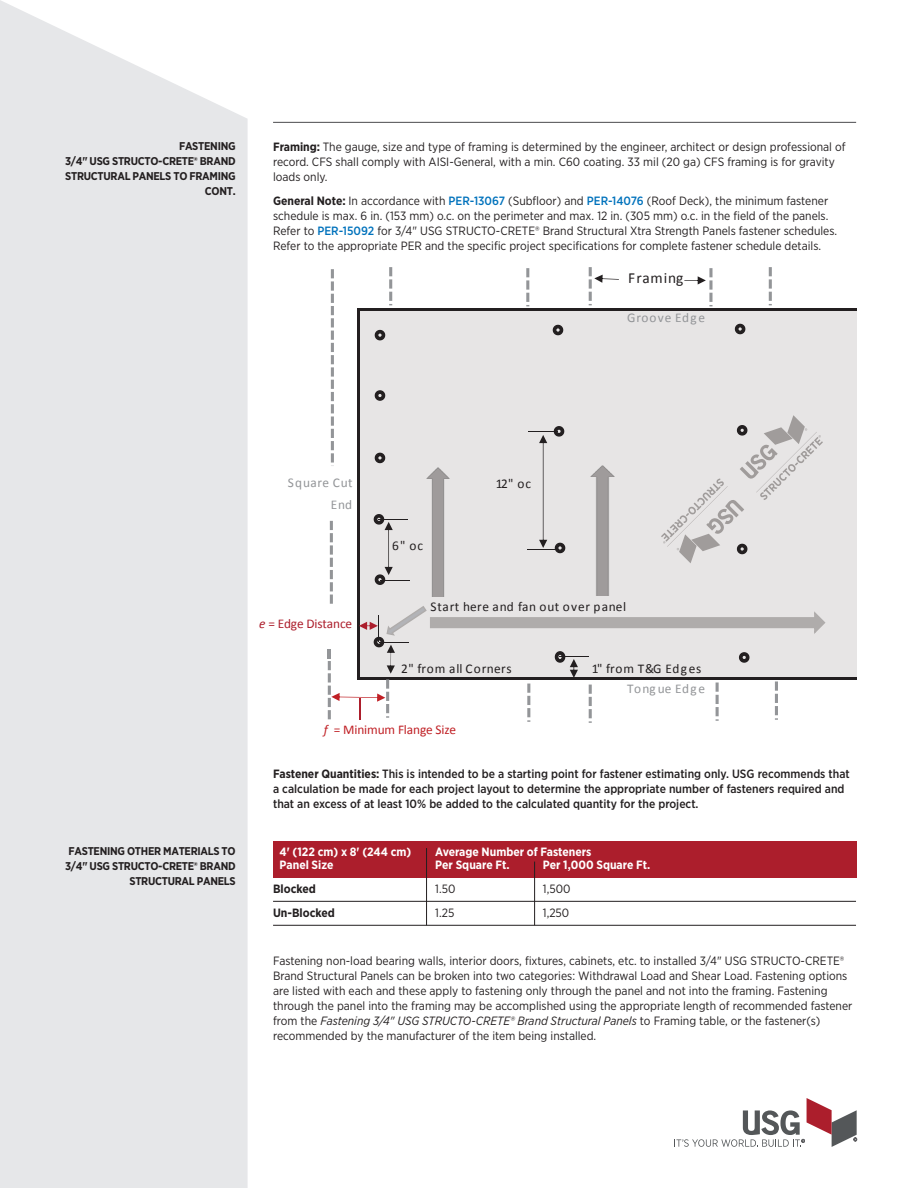
<style>
.page{position:relative;width:918px;height:1188px;background:#fff}
.page>*{position:absolute;margin:0;border:0;box-sizing:border-box;transform-origin:0 0}
.t1{font:15.45px "Calibri";letter-spacing:.05em;color:#231f20}
.t2{font:13.35px "Calibri";letter-spacing:.04em;color:#231f20}
.t3{font:13.35px "Calibri";letter-spacing:.06em;color:#939598}
.t4{font:13.35px "Calibri";letter-spacing:-.01em;color:#c02025}
.t5{font:13.35px "Calibri";letter-spacing:-.01em;color:#ac1e2c}
.t6{font:13.35px "Calibri";letter-spacing:.085em;color:#939598}
.t7{font:12px/15px "Gotham Narrow";color:#231f20}
.t8{font:500 12px/15px "Gotham Narrow";color:#231f20}
.t9{font:700 12px "Gotham Narrow";color:#fff}
.t10{font:700 12px "Gotham Narrow";color:#231f20}
.t11{font:700 11.25px/15px "Gotham Narrow";letter-spacing:-.025em;color:#231f20;text-align:right}
.s1{font-weight:700}
.s2{font-weight:500;color:#0072bc}
.s3{font-style:italic}
</style>
<div class="page">
<div style="left:273px;top:841px;width:584px;height:36px;background:#ac1e2c"></div>
<svg style="left:674px;top:1098px;width:183px;height:49px"></svg>
<div style="left:0;top:0;width:248px;height:1188px;background:#e6e7e9"></div>
<hr style="left:273px;top:122px;width:583px;height:1px;background:#5f5f62">
<div style="left:358px;top:310px;width:499px;height:368px;background:#e7e5e5"></div>
<hr style="left:358px;top:308px;width:499px;height:2px;background:#231f20">
<hr style="left:357px;top:678px;width:500px;height:2px;background:#231f20">
<hr style="left:273px;top:901px;width:583px;height:1px;background:#231f20">
<hr style="left:273px;top:925px;width:583px;height:1px;background:#231f20">
<hr style="left:426px;top:848px;width:1px;height:77px;background:#231f20">
<hr style="left:534px;top:862px;width:1px;height:63px;background:#231f20">
<svg style="left:328px;top:267px;width:498px;height:456px"></svg>
<p class="t11" style="left:65px;top:139px;width:172px">FASTENING<br>3/4" USG STRUCTO-CRETE® BRAND<br>STRUCTURAL PANELS TO FRAMING<br>CONT.</p>
<p class="t7" style="left:273px;top:139px;width:574px"><span class="s1">Framing:</span> The gauge, size and type of framing is determined by the engineer, architect or design professional of record. CFS shall comply with AISI-General, with a min. C60 coating. 33 mil (20 ga) CFS framing is for gravity loads only.</p>
<p class="t7" style="left:273px;top:193px;width:566px"><span class="s1">General Note:</span> In accordance with <span class="s2">PER-13067</span> (Subfloor) and <span class="s2">PER-14076</span> (Roof Deck), the minimum fastener schedule is max. 6 in. (153 mm) o.c. on the perimeter and max. 12 in. (305 mm) o.c. in the field of the panels.<br>Refer to <span class="s2">PER-15092</span> for 3/4" USG STRUCTO-CRETE® Brand Structural Xtra Strength Panels fastener schedules.<br>Refer to the appropriate PER and the specific project specifications for complete fastener schedule details.</p>
<p class="t1" style="left:628px;top:268px;width:57px">Framing</p>
<p class="t6" style="left:627px;top:309px;width:80px">Groove Edge</p>
<p class="t11" style="left:65px;top:844px;width:172px">FASTENING OTHER MATERIALS TO<br>3/4" USG STRUCTO-CRETE® BRAND<br>STRUCTURAL PANELS</p>
<p class="t3" style="left:288px;top:474px;width:66px">Square Cut</p>
<p class="t2" style="left:496px;top:475px;width:37px">12" oc</p>
<p class="t3" style="left:331px;top:496px;width:23px">End</p>
<p class="t2" style="left:392px;top:537px;width:33px">6" oc</p>
<p class="t5" style="left:259px;top:616px;width:94px"><span class="s3">e</span> = Edge Distance</p>
<p class="t2" style="left:430px;top:598px;width:197px">Start here and fan out over panel</p>
<p class="t2" style="left:401px;top:660px;width:112px">2" from all Corners</p>
<p class="t2" style="left:592px;top:660px;width:111px">1" from T&amp;G Edges</p>
<p class="t3" style="left:627px;top:680px;width:80px">Tongue Edge</p>
<p class="t4" style="left:324px;top:721px;width:134px"><span class="s3">f</span> = Minimum Flange Size</p>
<p class="t8" style="left:273px;top:766px;width:578px"><span class="s1">Fastener Quantities:</span> This is intended to be a starting point for fastener estimating only. USG recommends that a calculation be made for each project layout to determine the appropriate number of fasteners required and that an excess of at least 10% be added to the calculated quantity for the project.</p>
<p class="t9" style="left:280px;top:844px;width:133px">4' (122 cm) x 8' (244 cm)</p>
<p class="t9" style="left:435px;top:844px;width:158px">Average Number of Fasteners</p>
<p class="t9" style="left:280px;top:858px;width:55px">Panel Size</p>
<p class="t9" style="left:435px;top:858px;width:76px">Per Square Ft.</p>
<p class="t9" style="left:543px;top:858px;width:109px">Per 1,000 Square Ft.</p>
<p class="t10" style="left:273px;top:882px;width:44px">Blocked</p>
<p class="t7" style="left:435px;top:882px;width:22px">1.50</p>
<p class="t7" style="left:543px;top:882px;width:29px">1,500</p>
<p class="t10" style="left:273px;top:906px;width:63px">Un-Blocked</p>
<p class="t7" style="left:435px;top:906px;width:21px">1.25</p>
<p class="t7" style="left:543px;top:906px;width:28px">1,250</p>
<p class="t7" style="left:273px;top:954px;width:581px">Fastening non-load bearing walls, interior doors, fixtures, cabinets, etc. to installed 3/4" USG STRUCTO-CRETE® Brand Structural Panels can be broken into two categories: Withdrawal Load and Shear Load. Fastening options are listed with each and these apply to fastening only through the panel and not into the framing. Fastening through the panel into the framing may be accomplished using the appropriate length of recommended fastener from the <span class="s3">Fastening 3/4" USG STRUCTO-CRETE® Brand Structural Panels</span> to Framing table, or the fastener(s) recommended by the manufacturer of the item being installed.</p>
</div>
